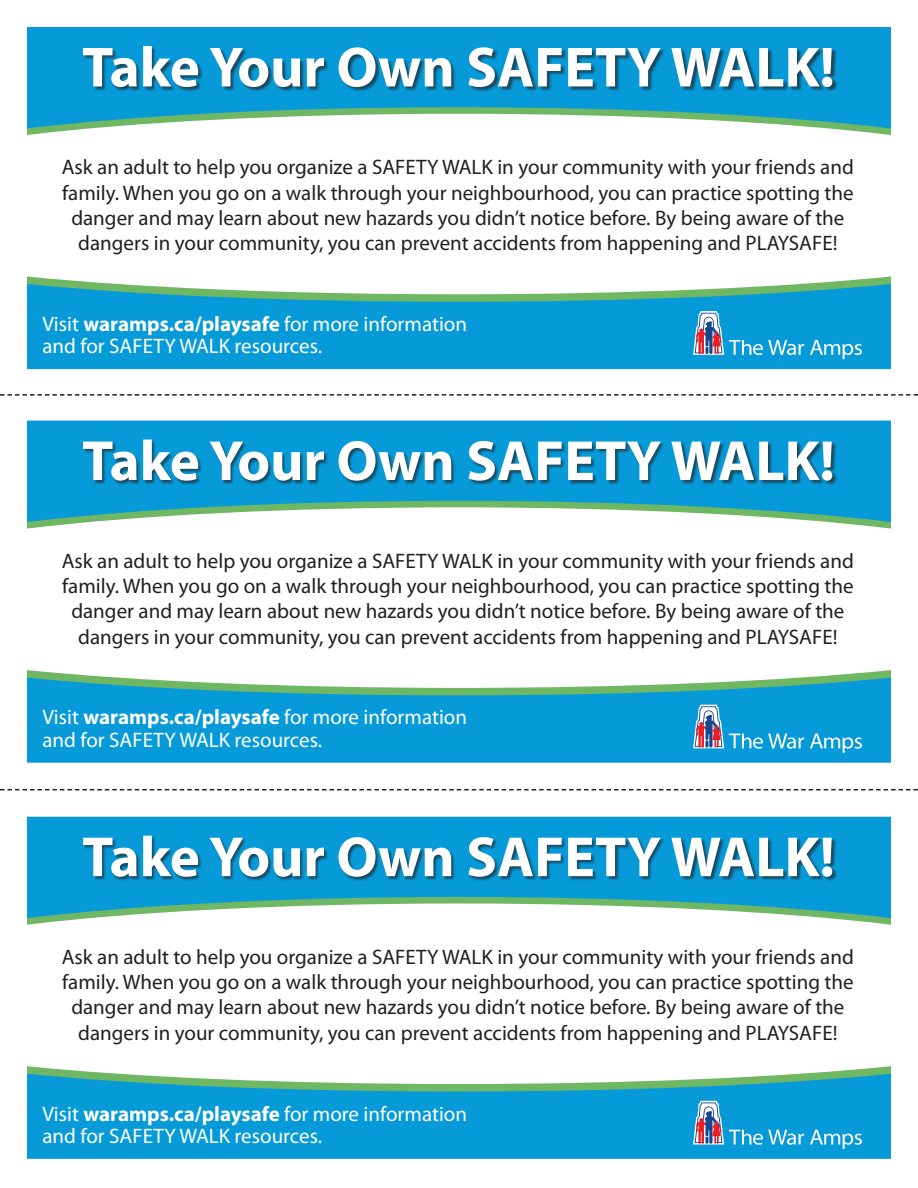
<style>
.page{position:relative;width:918px;height:1188px;background:#fff}
.page>*{position:absolute;margin:0;border:0;box-sizing:border-box;transform-origin:0 0}
.t1{font:700 57px "Myriad Pro";color:#fff}
.t2{font:21px/25.2px "Myriad Pro";color:#231f20;text-align:center}
.t3{font:21px/22.5px "Myriad Pro";color:#fff}
.s1{font-weight:700}
</style>
<div class="page">
<svg style="left:27px;top:128px;width:864px;height:7px"></svg>
<svg style="left:27px;top:522px;width:864px;height:7px"></svg>
<svg style="left:27px;top:918px;width:864px;height:7px"></svg>
<svg style="left:27px;top:27px;width:864px;height:101px;background:#31aad2"></svg>
<svg style="left:27px;top:421px;width:864px;height:101px;background:#32aad2"></svg>
<svg style="left:27px;top:817px;width:864px;height:101px;background:#32aad2"></svg>
<svg style="left:0;top:394px;width:918px;height:2px"></svg>
<svg style="left:0;top:789px;width:918px;height:1px"></svg>
<div style="left:83px;top:46px;width:754px;height:46px;background:#231f20;opacity:.65"></div>
<div style="left:83px;top:440px;width:755px;height:45px;background:#231f20;opacity:.65"></div>
<div style="left:83px;top:836px;width:755px;height:45px;background:#231f20;opacity:.65"></div>
<svg style="left:27px;top:276px;width:864px;height:8px"></svg>
<svg style="left:27px;top:670px;width:864px;height:8px"></svg>
<svg style="left:27px;top:1066px;width:864px;height:8px"></svg>
<svg style="left:27px;top:284px;width:864px;height:85px;background:#20a3d1"></svg>
<svg style="left:27px;top:678px;width:864px;height:85px;background:#20a3d1"></svg>
<svg style="left:27px;top:1074px;width:864px;height:85px;background:#20a3d1"></svg>
<svg style="left:810px;top:340px;width:52px;height:19px"></svg>
<svg style="left:693px;top:311px;width:111px;height:44px;background:#3e9fd0"></svg>
<svg style="left:810px;top:734px;width:52px;height:19px"></svg>
<svg style="left:693px;top:705px;width:111px;height:44px;background:#3e9fd0"></svg>
<svg style="left:810px;top:1130px;width:52px;height:19px"></svg>
<svg style="left:693px;top:1101px;width:111px;height:44px;background:#3e9fd0"></svg>
<h2 class="t1" style="left:82px;top:30px;width:754px">Take Your Own SAFETY WALK!</h2>
<h2 class="t2" style="left:62px;top:154px;width:793px">Ask an adult to help you organize a SAFETY WALK in your community with your friends and family. When you go on a walk through your neighbourhood, you can practice spotting the danger and may learn about new hazards you didn’t notice before. By being aware of the dangers in your community, you can prevent accidents from happening and PLAYSAFE!</h2>
<h2 class="t3" style="left:43px;top:312px;width:426px">Visit <span class="s1">waramps.ca/playsafe</span> for more information and for SAFETY WALK resources.</h2>
<h2 class="t1" style="left:82px;top:424px;width:754px">Take Your Own SAFETY WALK!</h2>
<h2 class="t2" style="left:62px;top:548px;width:793px">Ask an adult to help you organize a SAFETY WALK in your community with your friends and family. When you go on a walk through your neighbourhood, you can practice spotting the danger and may learn about new hazards you didn’t notice before. By being aware of the dangers in your community, you can prevent accidents from happening and PLAYSAFE!</h2>
<h2 class="t3" style="left:43px;top:706px;width:426px">Visit <span class="s1">waramps.ca/playsafe</span> for more information and for SAFETY WALK resources.</h2>
<h2 class="t1" style="left:82px;top:820px;width:754px">Take Your Own SAFETY WALK!</h2>
<h2 class="t2" style="left:62px;top:944px;width:793px">Ask an adult to help you organize a SAFETY WALK in your community with your friends and family. When you go on a walk through your neighbourhood, you can practice spotting the danger and may learn about new hazards you didn’t notice before. By being aware of the dangers in your community, you can prevent accidents from happening and PLAYSAFE!</h2>
<h2 class="t3" style="left:43px;top:1102px;width:426px">Visit <span class="s1">waramps.ca/playsafe</span> for more information and for SAFETY WALK resources.</h2>
</div>
